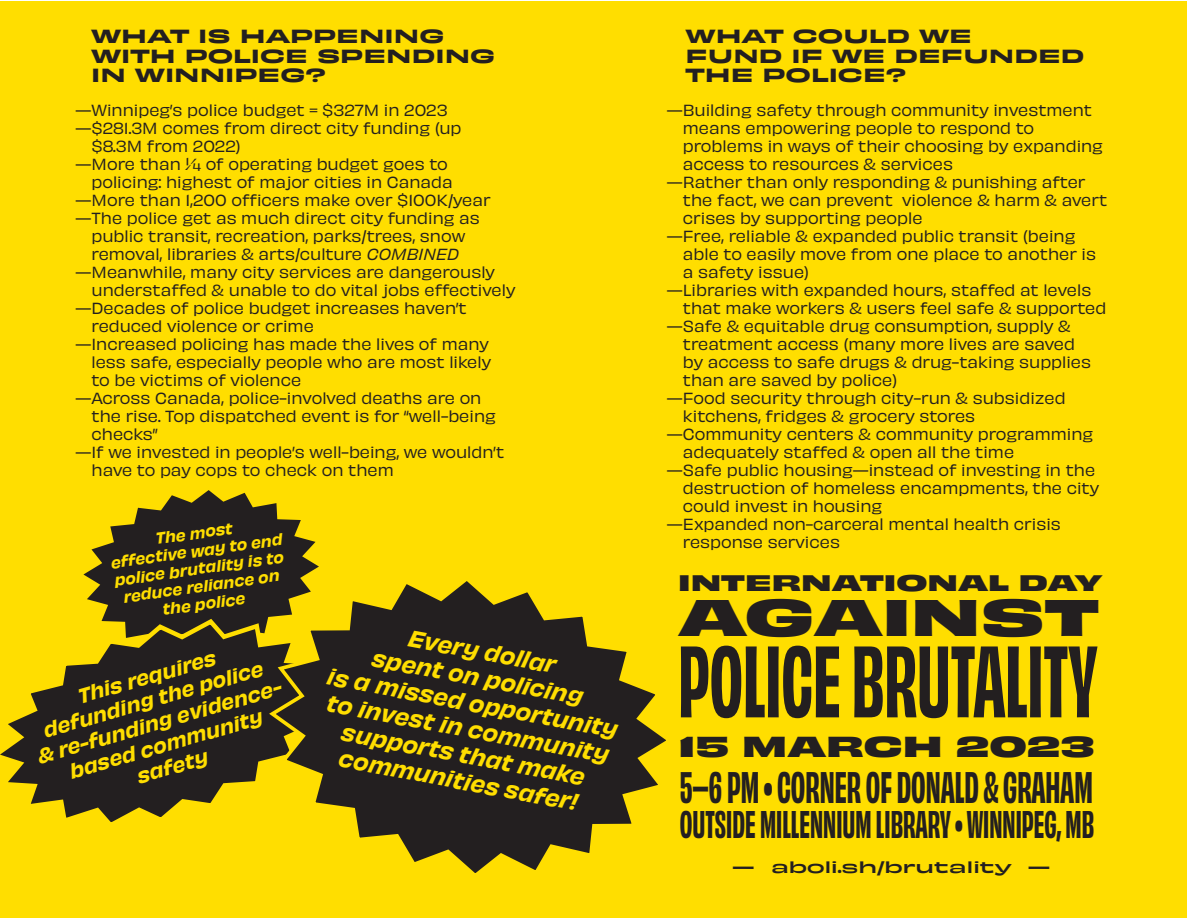
<style>
.page{position:relative;width:1188px;height:918px;background:#fff}
.page>*{position:absolute;margin:0;border:0;box-sizing:border-box;transform-origin:0 0}
.t1{font:700 condensed 94.5px "Obviously";color:#231f20}
.t2{font:700 48px "Obviously Extd";letter-spacing:-.005em;color:#231f20}
.t3{font:700 condensed 41.25px "Obviously";color:#231f20}
.t4{font:700 condensed 36px "Obviously";color:#231f20}
.t5{font:700 27px "Obviously Extd";color:#231f20}
.t6{font:italic 21.9px/26.2px "Obviously Semi";color:#ffde00;text-align:center}
.t7{font:700 21px "Obviously Extd";color:#231f20}
.t8{font:italic 19.35px/23.2px "Obviously Semi";color:#ffde00;text-align:center}
.t9{font:17.85px/19.5px "Obviously Extd Semi";color:#231f20}
.t10{font:15px/18px "Obviously";color:#231f20}
.t11{font:15px "Obviously Extd Medi";color:#231f20}
.t12{font:italic 14.85px/17.9px "Obviously Semi";color:#ffde00;text-align:center}
.s1{font-style:italic}
</style>
<div class="page">
<div style="left:1px;top:1px;width:1186px;height:916px;background:#ffde00"></div>
<svg style="left:83px;top:490px;width:236px;height:125px"></svg>
<svg style="left:0;top:615px;width:266px;height:217px"></svg>
<svg style="left:266px;top:574px;width:400px;height:299px"></svg>
<p class="t9" style="left:91px;top:25px;width:406px">WHAT IS HAPPENING<br>WITH POLICE SPENDING<br>IN WINNIPEG?</p>
<p class="t10" style="left:76px;top:100px;width:374px">—Winnipeg’s police budget = $327M in 2023</p>
<p class="t10" style="left:92px;top:118px;width:372px;text-indent:-16px">—$281.3M comes from direct city funding (up $8.3M from 2022)</p>
<p class="t10" style="left:92px;top:154px;width:363px;text-indent:-16px">—More than ¼ of operating budget goes to policing: highest of major cities in Canada</p>
<p class="t10" style="left:76px;top:190px;width:417px">—More than 1,200 officers make over $100K/year</p>
<p class="t10" style="left:76px;top:208px;width:406px;text-align:center">—The police get as much direct city funding as public transit, recreation, parks/trees, snow removal, libraries &amp; arts/culture <span class="s1">COMBINED</span></p>
<p class="t10" style="left:92px;top:262px;width:425px;text-indent:-16px">—Meanwhile, many city services are dangerously understaffed &amp; unable to do vital jobs effectively</p>
<p class="t10" style="left:92px;top:298px;width:377px;text-indent:-16px">—Decades of police budget increases haven’t reduced violence or crime</p>
<p class="t10" style="left:92px;top:334px;width:401px;text-indent:-16px">—Increased policing has made the lives of many less safe, especially people who are most likely to be victims of violence</p>
<p class="t10" style="left:92px;top:388px;width:406px;text-indent:-16px">—Across Canada, police-involved deaths are on the rise. Top dispatched event is for “well-being checks”</p>
<p class="t10" style="left:92px;top:442px;width:414px;text-indent:-16px">—If we invested in people’s well-being, we wouldn’t have to pay cops to check on them</p>
<p class="t12" style="left:154px;top:529px;width:79px;rotate:-8deg">The most</p>
<p class="t12" style="left:109px;top:553px;width:175px;rotate:-8deg">effective way to end police brutality is to reduce reliance on</p>
<p class="t12" style="left:161px;top:599px;width:85px;rotate:-8deg">the police</p>
<p class="t8" style="left:75px;top:684px;width:145px;rotate:-16deg">This requires</p>
<p class="t8" style="left:40px;top:718px;width:230px;rotate:-16deg">defunding the police</p>
<p class="t8" style="left:35px;top:744px;width:255px;rotate:-16deg">&amp; re-funding evidence&shy;based community safety</p>
<p class="t6" style="left:412px;top:622px;width:151px;rotate:11deg">Every dollar</p>
<p class="t6" style="left:375px;top:642px;width:216px;rotate:11deg">spent on policing</p>
<p class="t6" style="left:331px;top:660px;width:297px;rotate:11deg">is a missed opportunity to invest in community supports that make communities safer!</p>
<p class="t9" style="left:686px;top:25px;width:288px">WHAT COULD WE</p>
<p class="t9" style="left:686px;top:44px;width:401px">FUND IF WE DEFUNDED<br>THE POLICE?</p>
<p class="t10" style="left:683px;top:100px;width:422px;text-indent:-16px">—Building safety through community investment means empowering people to respond to problems in ways of their choosing by expanding access to resources &amp; services</p>
<p class="t10" style="left:683px;top:172px;width:426px;text-indent:-16px">—Rather than only responding &amp; punishing after the fact, we can prevent violence &amp; harm &amp; avert crises by supporting people</p>
<p class="t10" style="left:683px;top:226px;width:415px;text-indent:-16px">—Free, reliable &amp; expanded public transit (being able to easily move from one place to another is a safety issue)</p>
<p class="t10" style="left:683px;top:280px;width:425px;text-indent:-16px">—Libraries with expanded hours, staffed at levels that make workers &amp; users feel safe &amp; supported</p>
<p class="t10" style="left:683px;top:316px;width:410px;text-indent:-16px">—Safe &amp; equitable drug consumption, supply &amp; treatment access (many more lives are saved by access to safe drugs &amp; drug-taking supplies than are saved by police)</p>
<p class="t10" style="left:683px;top:388px;width:384px;text-indent:-16px">—Food security through city-run &amp; subsidized kitchens, fridges &amp; grocery stores</p>
<p class="t10" style="left:683px;top:424px;width:412px;text-indent:-16px">—Community centers &amp; community programming adequately staffed &amp; open all the time</p>
<p class="t10" style="left:683px;top:460px;width:418px;text-indent:-16px">—Safe public housing—instead of investing in the destruction of homeless encampments, the city could invest in housing</p>
<p class="t10" style="left:683px;top:514px;width:379px;text-indent:-16px">—Expanded non-carceral mental health crisis response services</p>
<p class="t7" style="left:678px;top:565px;width:426px">INTERNATIONAL DAY</p>
<p class="t2" style="left:678px;top:576px;width:422px">AGAINST</p>
<p class="t1" style="left:678px;top:615px;width:421px">POLICE BRUTALITY</p>
<p class="t5" style="left:678px;top:723px;width:418px">15 MARCH 2023</p>
<p class="t3" style="left:680px;top:759px;width:415px">5–6 PM • CORNER OF DONALD &amp; GRAHAM</p>
<p class="t4" style="left:680px;top:799px;width:416px">OUTSIDE MILLENNIUM LIBRARY • WINNIPEG, MB</p>
<p class="t11" style="left:733px;top:855px;width:319px">— aboli.sh/brutality —</p>
</div>
